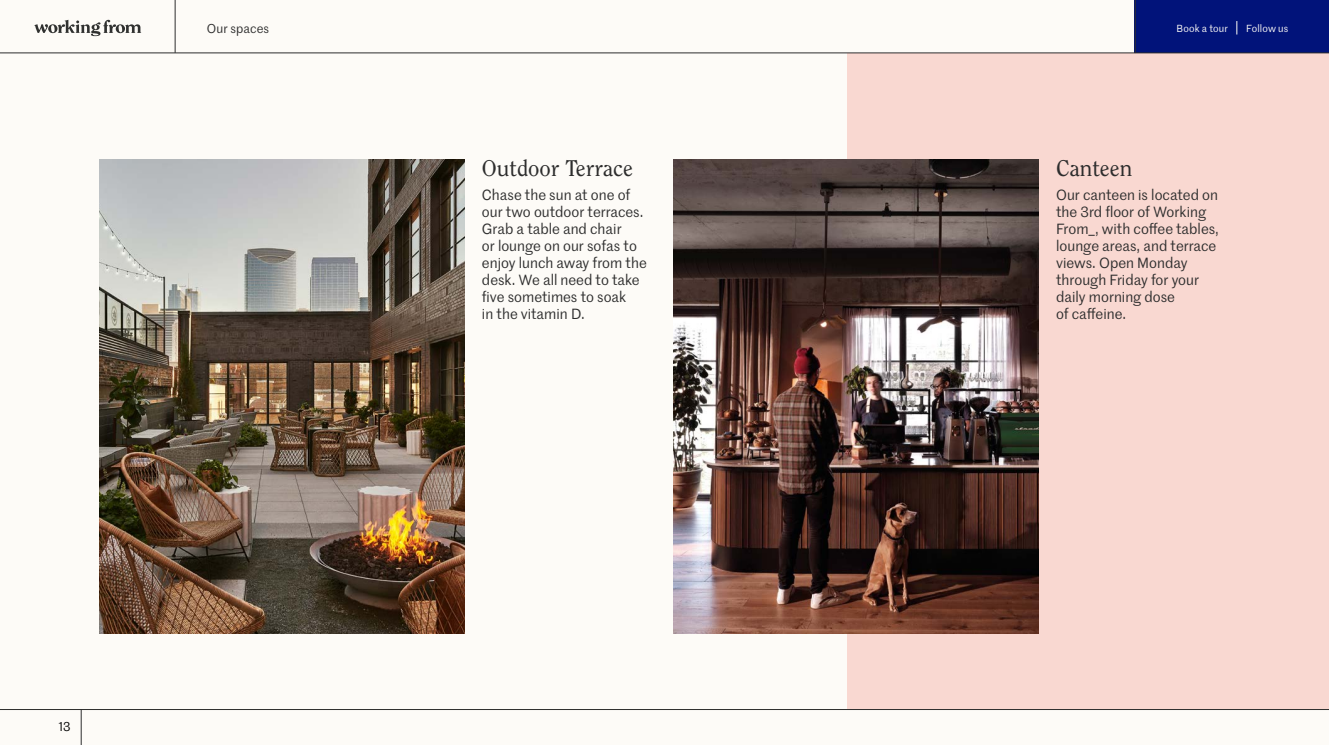
<style>
.page{position:relative;width:1329px;height:745px;background:#fff}
.page>*{position:absolute;margin:0;border:0;box-sizing:border-box;transform-origin:0 0}
.t1{font:22.5px "Clearface ITC Pro";color:#2d2d2d}
.t2{font:14.38px/16.9px "Marr Sans";color:#2d2d2d}
.t3{font:12.5px "Marr Sans";letter-spacing:.005em;color:#2d2d2d}
.t4{font:12.5px "Marr Sans";color:#000}
.t5{font:10px "Marr Sans";letter-spacing:.015em;color:#fdfbf7}
</style>
<div class="page">
<div style="left:0;top:0;width:1329px;height:744px;background:#fdfbf7"></div>
<div style="left:1135px;top:0;width:194px;height:53px;background:#01137a"></div>
<div style="left:847px;top:53px;width:482px;height:655px;background:#f9d8d1"></div>
<img style="left:673px;top:159px;width:365px;height:474px">
<img style="left:99px;top:159px;width:365px;height:474px">
<hr style="left:0;top:53px;width:1329px;height:1px;background:#2d2d2d">
<hr style="left:0;top:708px;width:1329px;height:1px;background:#2d2d2d">
<hr style="left:175px;top:0;width:1px;height:53px;background:#2d2d2d">
<hr style="left:81px;top:708px;width:1px;height:36px;background:#2d2d2d">
<hr style="left:1135px;top:0;width:1px;height:53px;background:#2d2d2d">
<svg style="left:1236px;top:21px;width:1px;height:13px"></svg>
<svg style="left:34px;top:20px;width:107px;height:16px"></svg>
<p class="t3" style="left:207px;top:19px;width:64px">Our spaces</p>
<p class="t5" style="left:1176px;top:21px;width:53px">Book a tour</p>
<p class="t5" style="left:1246px;top:21px;width:44px">Follow us</p>
<h1 class="t1" style="left:482px;top:155px;width:153px">Outdoor Terrace</h1>
<p class="t2" style="left:482px;top:186px;width:166px">Chase the sun at one of our two outdoor terraces.<br>Grab a table and chair<br>or lounge on our sofas to enjoy lunch away from the desk. We all need to take five sometimes to soak<br>in the vitamin D.</p>
<h1 class="t1" style="left:1056px;top:155px;width:78px">Canteen</h1>
<p class="t2" style="left:1056px;top:186px;width:164px">Our canteen is located on the 3rd floor of Working<br>From_, with coffee tables, lounge areas, and terrace views. Open Monday through Friday for your daily morning dose<br>of caffeine.</p>
<p class="t4" style="left:58px;top:717px;width:14px">13</p>
</div>
